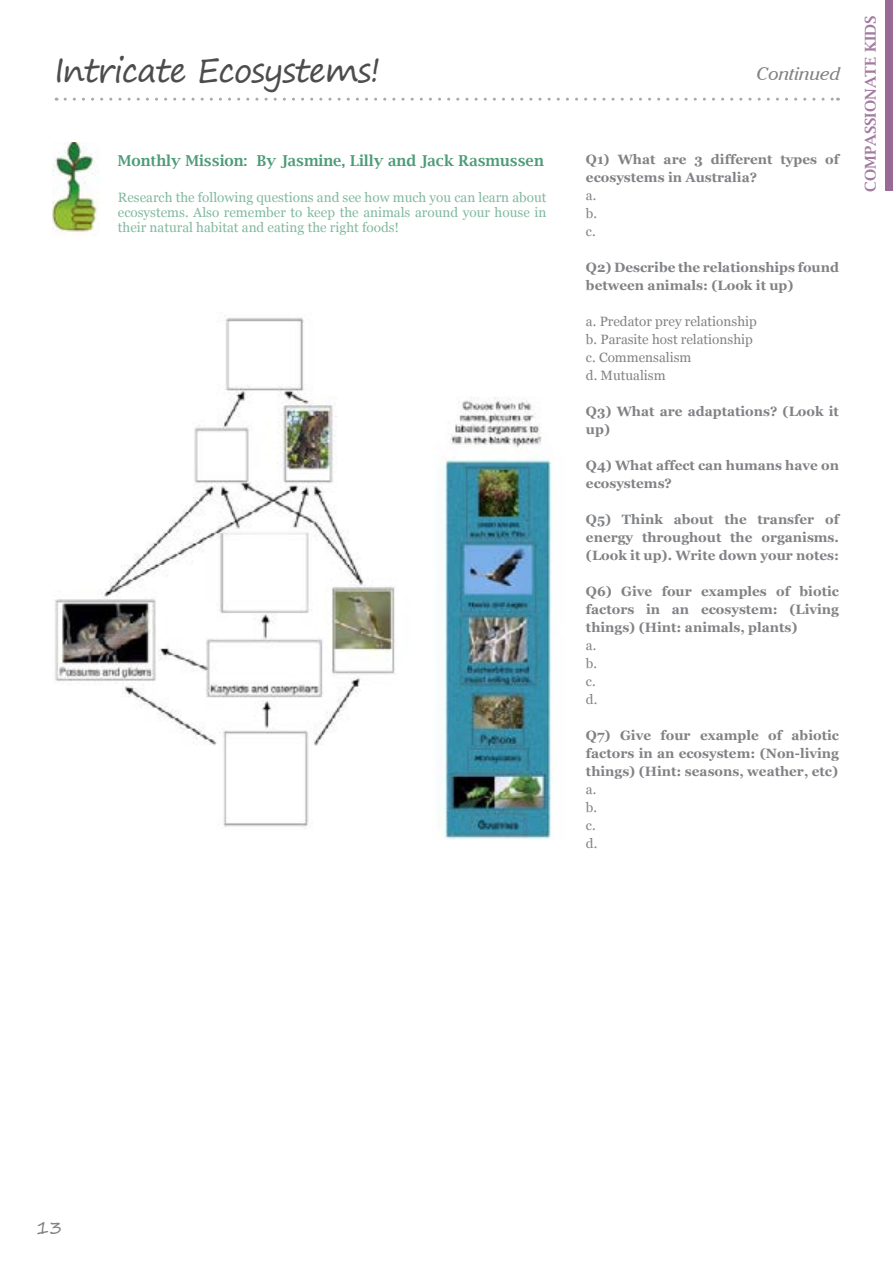
<style>
.page{position:relative;width:893px;height:1263px;background:#fff}
.page>*{position:absolute;margin:0;border:0;box-sizing:border-box;transform-origin:0 0}
.t1{font:33px "Segoe Print";letter-spacing:-.04em;color:#4d4d4f}
.t2{font:italic 18px "Cheltenham IT Cby BT";color:#808285}
.t3{font:18px "Segoe Print";color:#808285}
.t4{font:600 15px "Lucida Bright";color:#4d9c77}
.t5{font:600 15px "Lucida Bright";color:#a37ca1}
.t6{font:700 13.5px/18px "Georgia";color:#808285}
.t7{font:13.5px/15px "Georgia";color:#81b99f;text-align:justify}
.t8{font:13.5px/18px "Georgia";color:#808285;text-align:justify}
</style>
<div class="page">
<div style="left:885px;top:0;width:8px;height:191px;background:#976b95"></div>
<svg style="left:65px;top:98px;width:773px;height:3px"></svg>
<img style="left:53px;top:142px;width:45px;height:94px">
<img style="left:54px;top:315px;width:499px;height:524px">
<h1 class="t1" style="left:54px;top:41px;width:328px">Intricate Ecosystems!</h1>
<p class="t4" style="left:118px;top:152px;width:427px">Monthly Mission: By Jasmine, Lilly and Jack Rasmussen</p>
<p class="t7" style="left:118px;top:190px;width:430px">Research the following questions and see how much you can learn about ecosystems. Also remember to keep the animals around your house in their natural habitat and eating the right foods!</p>
<h2 class="t2" style="left:757px;top:63px;width:85px">Continued</h2>
<p class="t6" style="left:586px;top:150px;width:255px">Q1) What are 3 different types of ecosystems in Australia?</p>
<p class="t8" style="left:586px;top:187px;width:13px">a. b. c.</p>
<p class="t6" style="left:586px;top:258px;width:254px">Q2) Describe the relationships found between animals: (Look it up)</p>
<p class="t8" style="left:586px;top:313px;width:172px;text-align:left">a. Predator prey relationship b. Parasite host relationship c. Commensalism<br>d. Mutualism</p>
<p class="t6" style="left:586px;top:402px;width:254px">Q3) What are adaptations? (Look it up)</p>
<p class="t6" style="left:586px;top:456px;width:254px">Q4) What affect can humans have on ecosystems?</p>
<p class="t6" style="left:586px;top:510px;width:255px;text-align:justify">Q5) Think about the transfer of energy throughout the organisms. (Look it up). Write down your notes:</p>
<p class="t6" style="left:586px;top:582px;width:255px;text-align:justify">Q6) Give four examples of biotic factors in an ecosystem: (Living things) (Hint: animals, plants)</p>
<p class="t8" style="left:586px;top:637px;width:13px">a. b. c. d.</p>
<p class="t6" style="left:586px;top:726px;width:255px;text-align:justify">Q7) Give four example of abiotic factors in an ecosystem: (Non-living things) (Hint: seasons, weather, etc)</p>
<p class="t8" style="left:586px;top:780px;width:13px">a. b. c. d.</p>
<p class="t5" style="left:862px;top:192px;width:178px;rotate:-90deg">COMPASSIONATE KIDS</p>
<h2 class="t3" style="left:36px;top:1212px;width:28px">13</h2>
</div>
